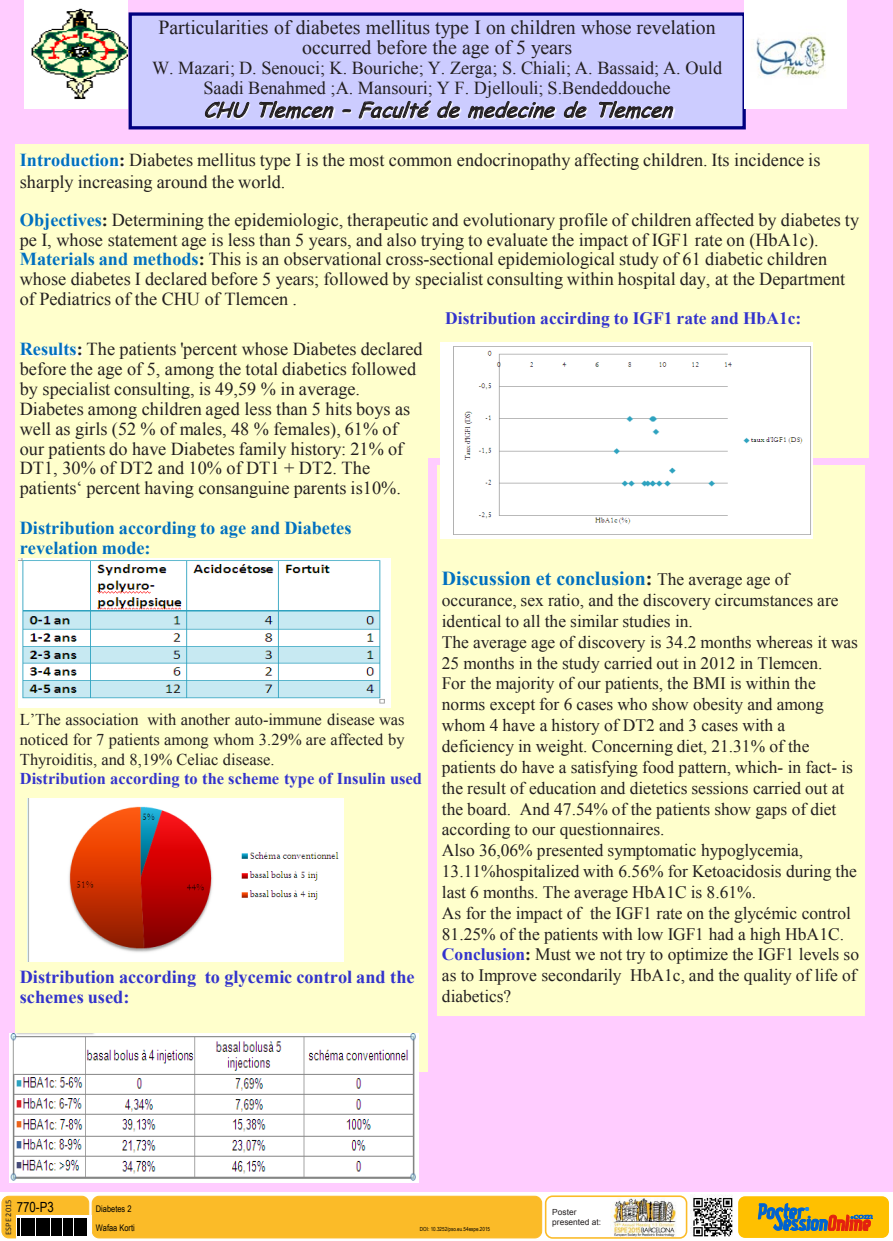
<style>
.page{position:relative;width:893px;height:1241px;background:#fff}
.page>*{position:absolute;margin:0;border:0;box-sizing:border-box;transform-origin:0 0}
.t1{font:19.84px/19.8px "Times New Roman";color:#231f20;text-align:center}
.t2{font:700 19.84px "Times New Roman";color:#0070c0}
.t3{font:italic 19.84px "Comic Sans MS";color:#231f20}
.t4{font:18.27px/19.8px "Times New Roman";color:#231f20}
.t5{font:700 18.27px/19.8px "Times New Roman";color:#33c}
.t6{font:700 18.27px/19.8px "Times New Roman";color:#0070c0}
.t7{font:17.46px/20.8px "Times New Roman";color:#231f20}
.t8{font:700 17.46px "Times New Roman";color:#33c}
.t9{font:16.48px/19.8px "Times New Roman";color:#231f20}
.t10{font:14px "Arial Narrow";color:#000}
.t11{font:9.1px "Arial Narrow";color:#000}
.t12{font:8.4px/10.1px "Arial";color:#231f20}
.t13{font:8.4px "Calibri";color:#231f20}
.t14{font:5.6px "Arial Narrow";color:#000}
.s1{font-weight:700;color:#0070c0}
.s2{font-weight:700}
.s3{font-weight:700;color:#33c}
.s4{color:#231f20}
.s5{font-weight:400;font-size:17.46px;color:#231f20}
</style>
<div class="page">
<img style="left:610px;top:1198px;width:68px;height:41px">
<div style="left:545px;top:1195px;width:142px;height:43px;border:2px solid #fbbb28;border-radius:7px"></div>
<div style="left:2px;top:1195px;width:87px;height:42px;background:#fbbb28;border:1px solid #fbbb28;border-radius:7px"></div>
<div style="left:738px;top:1195px;width:151px;height:42px;background:#ffc000;border-radius:7px"></div>
<div style="left:92px;top:1195px;width:450px;height:42px;background:#fbbb28;border:1px solid #fbbb28;border-radius:7px"></div>
<div style="left:16px;top:1214px;width:75px;height:25px;background:linear-gradient(to right,#fff,#fff)"></div>
<svg style="left:758px;top:1203px;width:114px;height:27px"></svg>
<img style="left:691px;top:1195px;width:42px;height:42px">
<svg style="left:17px;top:1217px;width:70px;height:18px"></svg>
<div style="left:0;top:0;width:893px;height:1191px;background:#fcf"></div>
<div style="left:130px;top:14px;width:614px;height:114px;background:#ccf"></div>
<div style="left:129px;top:12px;width:617px;height:117px;border:3px solid #000080"></div>
<img style="left:191px;top:118px;width:137px;height:12px">
<img style="left:328px;top:107px;width:9px;height:23px">
<img style="left:337px;top:112px;width:8px;height:18px">
<img style="left:345px;top:111px;width:109px;height:19px">
<img style="left:454px;top:108px;width:87px;height:22px">
<img style="left:541px;top:119px;width:9px;height:11px">
<img style="left:550px;top:103px;width:136px;height:27px">
<svg style="left:205px;top:101px;width:45px;height:17px"></svg>
<svg style="left:259px;top:101px;width:74px;height:18px"></svg>
<svg style="left:342px;top:109px;width:9px;height:3px"></svg>
<svg style="left:358px;top:100px;width:73px;height:19px"></svg>
<svg style="left:437px;top:101px;width:23px;height:17px"></svg>
<svg style="left:468px;top:101px;width:87px;height:18px"></svg>
<svg style="left:563px;top:101px;width:24px;height:17px"></svg>
<svg style="left:599px;top:101px;width:74px;height:18px"></svg>
<div style="left:437px;top:465px;width:428px;height:550px;background:#ffc"></div>
<div style="left:15px;top:304px;width:853px;height:154px;background:#ffc"></div>
<div style="left:15px;top:320px;width:413px;height:751px;background:#ffc"></div>
<img style="left:22px;top:344px;width:43px;height:13px">
<img style="left:65px;top:345px;width:18px;height:12px">
<div style="left:15px;top:144px;width:853px;height:77px;background:#ffc"></div>
<img style="left:22px;top:155px;width:86px;height:14px">
<img style="left:108px;top:159px;width:17px;height:10px">
<div style="left:15px;top:205px;width:853px;height:109px;background:#ffc"></div>
<img style="left:9px;top:1033px;width:410px;height:149px">
<img style="left:25px;top:0;width:103px;height:108px">
<img style="left:744px;top:0;width:103px;height:108px">
<img style="left:18px;top:558px;width:372px;height:149px">
<img style="left:27px;top:798px;width:316px;height:163px">
<div style="left:440px;top:342px;width:373px;height:196px;background:#fff"></div>
<p class="t1" style="left:158px;top:17px;width:559px">Particularities of diabetes mellitus type I on children whose revelation occurred before the age of 5 years</p>
<p class="t4" style="left:152px;top:58px;width:572px;line-height:19.4px;text-align:center">W. Mazari; D. Senouci; K. Bouriche; Y. Zerga; S. Chiali; A. Bassaid; A. Ould<br>Saadi Benahmed ;A. Mansouri; Y F. Djellouli; S.Bendeddouche</p>
<p class="t3" style="left:203px;top:95px;width:479px">CHU Tlemcen – Faculté de medecine de Tlemcen</p>
<p class="t4" style="left:20px;top:149px;width:802px;line-height:21.8px"><span class="s1">Introduction</span><span class="s2">:</span> Diabetes mellitus type I is the most common endocrinopathy affecting children. Its incidence is sharply increasing around the world.</p>
<p class="t4" style="left:20px;top:209px;width:841px"><span class="s1">Objectives</span><span class="s2">:</span> Determining the epidemiologic, therapeutic and evolutionary profile of children affected by diabetes ty pe I, whose statement age is less than 5 years, and also trying to evaluate the impact of IGF1 rate on (HbA1c).<br><span class="s1">Materials and methods</span><span class="s2">:</span> This is an observational cross-sectional epidemiological study of 61 diabetic children whose diabetes I declared before 5 years; followed by specialist consulting within hospital day, at the Department of Pediatrics of the CHU of Tlemcen .</p>
<p class="t8" style="left:445px;top:306px;width:358px">Distribution accirding to IGF1 rate and HbA1c:</p>
<p class="t4" style="left:20px;top:339px;width:404px"><span class="s1">Results</span><span class="s2">:</span> The patients 'percent whose Diabetes declared before the age of 5, among the total diabetics followed by specialist consulting, is 49,59 % in average.<br>Diabetes among children aged less than 5 hits boys as well as girls (52 % of males, 48 % females), 61% of our patients do have Diabetes family history: 21% of DT1, 30% of DT2 and 10% of DT1 + DT2. The patients‘ percent having consanguine parents is10%.</p>
<p class="t6" style="left:20px;top:517px;width:333px">Distribution according to age and Diabetes revelation mode:</p>
<p class="t9" style="left:20px;top:709px;width:404px">L’The association with another auto-immune disease was noticed for 7 patients among whom 3.29% are affected by Thyroiditis, and 8,19% Celiac disease.<br><span class="s3">Distribution according to the scheme type of Insulin used</span></p>
<p class="t5" style="left:20px;top:966px;width:396px">Distribution according to glycemic control and the schemes used:</p>
<p class="t2" style="left:442px;top:564px;width:349px">Discussion et conclusion<span class="s4">:</span> <span class="s5">The average age of</span></p>
<p class="t7" style="left:442px;top:589px;width:419px">occurance, sex ratio, and the discovery circumstances are identical to all the similar studies in.<br>The average age of discovery is 34.2 months whereas it was 25 months in the study carried out in 2012 in Tlemcen.<br>For the majority of our patients, the BMI is within the norms except for 6 cases who show obesity and among whom 4 have a history of DT2 and 3 cases with a deficiency in weight. Concerning diet, 21.31% of the patients do have a satisfying food pattern, which- in fact- is the result of education and dietetics sessions carried out at the board. And 47.54% of the patients show gaps of diet according to our questionnaires.<br>Also 36,06% presented symptomatic hypoglycemia, 13.11%hospitalized with 6.56% for Ketoacidosis during the last 6 months. The average HbA1C is 8.61%.<br>As for the impact of the IGF1 rate on the glycémic control 81.25% of the patients with low IGF1 had a high HbA1C.<br><span class="s3">Conclusion</span><span class="s2">:</span> Must we not try to optimize the IGF1 levels so as to Improve secondarily HbA1c, and the quality of life of diabetics?</p>
<p class="t13" style="left:3px;top:1234px;width:37px;rotate:-90deg">ESPE 2015</p>
<p class="t12" style="left:552px;top:1206px;width:51px">Poster presented at:</p>
<p class="t10" style="left:17px;top:1196px;width:38px">770-P3</p>
<p class="t11" style="left:96px;top:1201px;width:37px">Diabetes 2</p>
<p class="t11" style="left:96px;top:1220px;width:40px">Wafaa Korti</p>
<p class="t14" style="left:420px;top:1224px;width:72px">DOI: 10.3252/pso.eu.54espe.2015</p>
</div>
